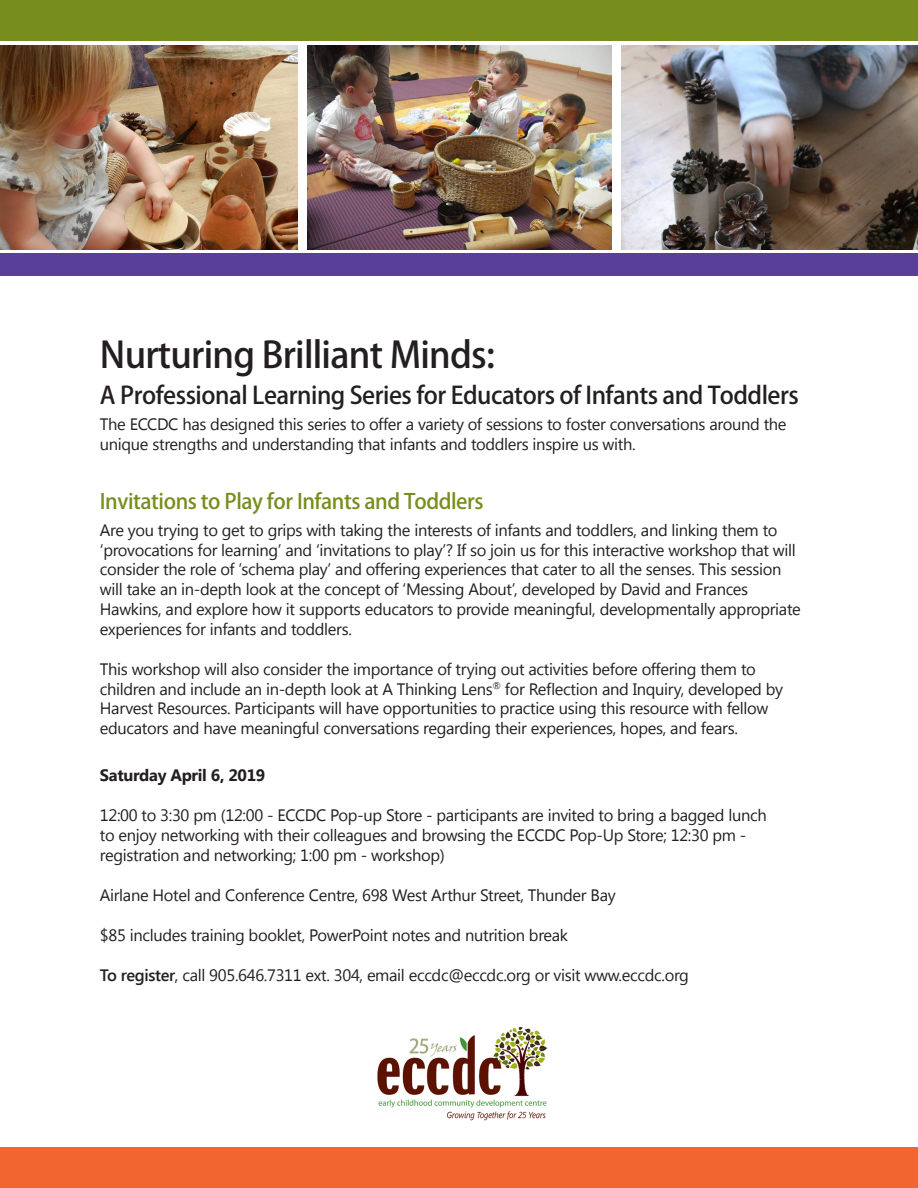
<style>
.page{position:relative;width:918px;height:1188px;background:#fff}
.page>*{position:absolute;margin:0;border:0;box-sizing:border-box;transform-origin:0 0}
.t1{font:500 36px "Koz Go Pro";letter-spacing:-.02em;color:#231f20}
.t2{font:500 24px "Koz Go Pro";letter-spacing:-.02em;color:#231f20}
.t3{font:500 21px "Koz Go Pro";letter-spacing:-.02em;color:#778e1d}
.t4{font:16.5px/19.8px "Segoe UI";letter-spacing:-.02em;color:#231f20}
.t5{font:700 16.5px "Segoe UI";letter-spacing:-.02em;color:#231f20}
.s1{font-weight:600}
</style>
<div class="page">
<img style="left:308px;top:45px;width:303px;height:204px">
<div style="left:0;top:254px;width:918px;height:22px;background:#593f99"></div>
<img style="left:1px;top:45px;width:297px;height:204px">
<img style="left:622px;top:45px;width:296px;height:204px">
<div style="left:0;top:1148px;width:918px;height:40px;background:#f26430"></div>
<div style="left:0;top:0;width:918px;height:40px;background:#778e1d"></div>
<img style="left:377px;top:1026px;width:171px;height:95px">
<p class="t1" style="left:100px;top:332px;width:397px">Nurturing Brilliant Minds:</p>
<p class="t2" style="left:100px;top:380px;width:700px">A Professional Learning Series for Educators of Infants and Toddlers</p>
<p class="t4" style="left:100px;top:414px;width:688px">The ECCDC has designed this series to offer a variety of sessions to foster conversations around the unique strengths and understanding that infants and toddlers inspire us with.</p>
<p class="t3" style="left:100px;top:488px;width:385px">Invitations to Play for Infants and Toddlers</p>
<p class="t4" style="left:100px;top:519px;width:702px">Are you trying to get to grips with taking the interests of infants and toddlers, and linking them to ‘provocations for learning’ and ‘invitations to play’? If so join us for this interactive workshop that will consider the role of ‘schema play’ and offering experiences that cater to all the senses. This session will take an in-depth look at the concept of ‘Messing About’, developed by David and Frances Hawkins, and explore how it supports educators to provide meaningful, developmentally appropriate experiences for infants and toddlers.</p>
<p class="t4" style="left:100px;top:658px;width:685px">This workshop will also consider the importance of trying out activities before offering them to children and include an in-depth look at A Thinking Lens<sup>®</sup> for Reflection and Inquiry, developed by Harvest Resources. Participants will have opportunities to practice using this resource with fellow educators and have meaningful conversations regarding their experiences, hopes, and fears.</p>
<p class="t5" style="left:100px;top:763px;width:167px">Saturday April 6, 2019</p>
<p class="t4" style="left:100px;top:805px;width:668px">12:00 to 3:30 pm (12:00 - ECCDC Pop-up Store - participants are invited to bring a bagged lunch to enjoy networking with their colleagues and browsing the ECCDC Pop-Up Store; 12:30 pm - registration and networking; 1:00 pm - workshop)</p>
<p class="t4" style="left:100px;top:884px;width:517px">Airlane Hotel and Conference Centre, 698 West Arthur Street, Thunder Bay</p>
<p class="t4" style="left:100px;top:924px;width:470px">$85 includes training booklet, PowerPoint notes and nutrition break</p>
<p class="t4" style="left:100px;top:964px;width:591px"><span class="s1">To register</span>, call 905.646.7311 ext. 304, email eccdc@eccdc.org or visit www.eccdc.org</p>
</div>
